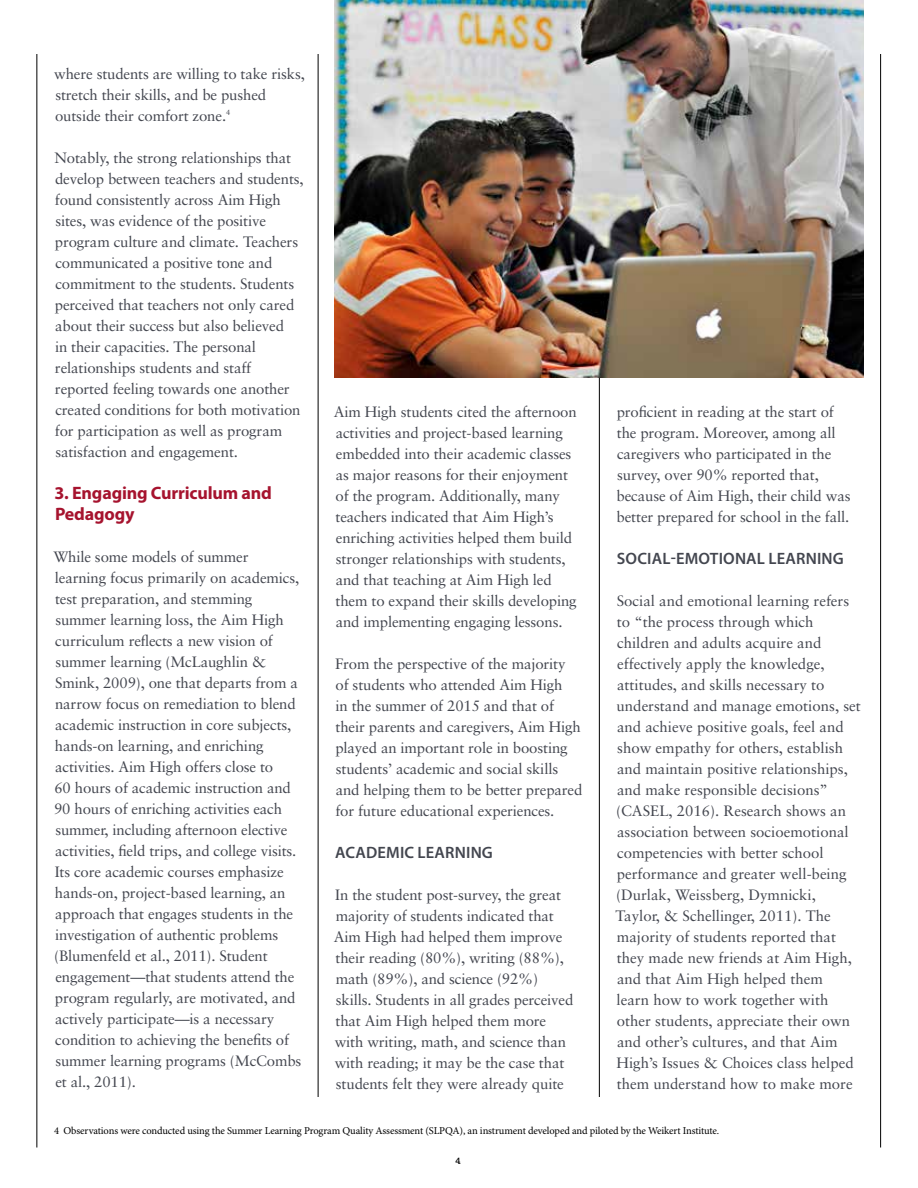
<style>
.page{position:relative;width:918px;height:1188px;background:#fff}
.page>*{position:absolute;margin:0;border:0;box-sizing:border-box;transform-origin:0 0}
.t1{font:700 18px/21px "Myriad Pro";letter-spacing:-.01em;color:#a6132e}
.t2{font:600 16.5px "Myriad Pro";letter-spacing:.01em;color:#43464f}
.t3{font:15px/21px "Sabon";letter-spacing:-.01em;color:#43464f}
.t4{font:10.5px "Minion Pro";letter-spacing:-.01em;color:#000}
.t5{font:500 9px "Helvetica Neue";color:#000}
</style>
<div class="page">
<hr style="left:599px;top:54px;width:1px;height:1094px;background:#000">
<hr style="left:318px;top:54px;width:1px;height:1094px;background:#000">
<hr style="left:37px;top:54px;width:1px;height:1094px;background:#000">
<hr style="left:880px;top:54px;width:1px;height:1094px;background:#000">
<div style="left:54px;top:1097px;width:815px;height:66px;background:#fff"></div>
<img style="left:334px;top:0;width:530px;height:378px">
<p class="t3" style="left:54px;top:63px;width:252px">where students are willing to take risks, stretch their skills, and be pushed outside their comfort zone.<sup>4</sup></p>
<p class="t3" style="left:55px;top:147px;width:251px">Notably, the strong relationships that develop between teachers and students, found consistently across Aim High sites, was evidence of the positive program culture and climate. Teachers communicated a positive tone and commitment to the students. Students perceived that teachers not only cared about their success but also believed<br>in their capacities. The personal relationships students and staff reported feeling towards one another created conditions for both motivation for participation as well as program satisfaction and engagement.</p>
<p class="t1" style="left:54px;top:483px;width:219px">3. Engaging Curriculum and<br>Pedagogy</p>
<p class="t3" style="left:53px;top:546px;width:250px">While some models of summer learning focus primarily on academics, test preparation, and stemming summer learning loss, the Aim High curriculum reflects a new vision of summer learning (McLaughlin &amp; Smink, 2009), one that departs from a narrow focus on remediation to blend academic instruction in core subjects, hands-on learning, and enriching activities. Aim High offers close to<br>60 hours of academic instruction and 90 hours of enriching activities each summer, including afternoon elective activities, field trips, and college visits.<br>Its core academic courses emphasize hands-on, project-based learning, an approach that engages students in the investigation of authentic problems (Blumenfeld et al., 2011). Student engagement—that students attend the program regularly, are motivated, and actively participate—is a necessary condition to achieving the benefits of summer learning programs (McCombs et al., 2011).</p>
<p class="t3" style="left:334px;top:401px;width:244px">Aim High students cited the afternoon activities and project-based learning embedded into their academic classes as major reasons for their enjoyment of the program. Additionally, many teachers indicated that Aim High’s enriching activities helped them build stronger relationships with students, and that teaching at Aim High led them to expand their skills developing and implementing engaging lessons.</p>
<p class="t3" style="left:335px;top:653px;width:249px">From the perspective of the majority of students who attended Aim High<br>in the summer of 2015 and that of their parents and caregivers, Aim High played an important role in boosting students’ academic and social skills and helping them to be better prepared for future educational experiences.</p>
<p class="t2" style="left:335px;top:843px;width:159px">ACADEMIC LEARNING</p>
<p class="t3" style="left:334px;top:884px;width:241px">In the student post-survey, the great majority of students indicated that Aim High had helped them improve their reading (80%), writing (88%), math (89%), and science (92%) skills. Students in all grades perceived that Aim High helped them more with writing, math, and science than with reading; it may be the case that students felt they were already quite</p>
<p class="t4" style="left:54px;top:1124px;width:667px">4 Observations were conducted using the Summer Learning Program Quality Assessment (SLPQA), an instrument developed and piloted by the Weikert Institute.</p>
<p class="t5" style="left:456px;top:1155px;width:7px">4</p>
<p class="t3" style="left:617px;top:401px;width:235px">proficient in reading at the start of the program. Moreover, among all caregivers who participated in the survey, over 90% reported that, because of Aim High, their child was better prepared for school in the fall.</p>
<p class="t2" style="left:617px;top:549px;width:229px">SOCIAL-EMOTIONAL LEARNING</p>
<p class="t3" style="left:616px;top:590px;width:247px">Social and emotional learning refers to “the process through which children and adults acquire and effectively apply the knowledge, attitudes, and skills necessary to understand and manage emotions, set and achieve positive goals, feel and show empathy for others, establish and maintain positive relationships, and make responsible decisions” (CASEL, 2016). Research shows an association between socioemotional competencies with better school performance and greater well-being (Durlak, Weissberg, Dymnicki, Taylor, &amp; Schellinger, 2011). The majority of students reported that they made new friends at Aim High, and that Aim High helped them<br>learn how to work together with other students, appreciate their own and other’s cultures, and that Aim High’s Issues &amp; Choices class helped them understand how to make more</p>
</div>
